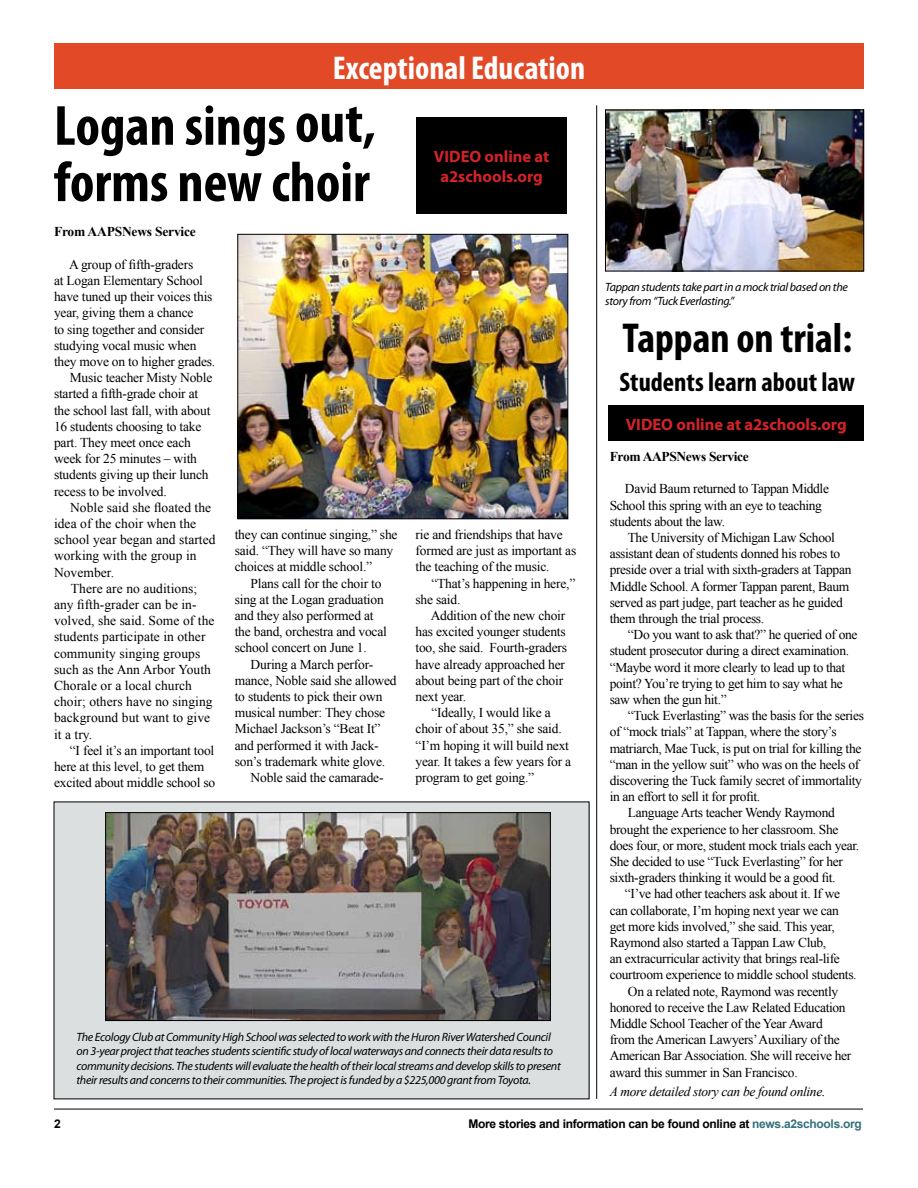
<style>
.page{position:relative;width:918px;height:1188px;background:#fff}
.page>*{position:absolute;margin:0;border:0;box-sizing:border-box;transform-origin:0 0}
.t1{font:700 condensed 57px/56.4px "Myriad Pro";color:#000}
.t2{font:700 condensed 42px "Myriad Pro";color:#000}
.t3{font:700 condensed 33px "Myriad Pro";color:#fff}
.t4{font:700 condensed 27px "Myriad Pro";color:#000}
.t5{font:700 16.5px/19.8px "Myriad Pro";color:#d2232a;text-align:center}
.t6{font:13.5px/16.2px "Times New Roman";letter-spacing:-.015em;color:#000}
.t7{font:13.5px "Times New Roman";letter-spacing:.005em;color:#000}
.t8{font:700 13.5px "Times New Roman";letter-spacing:-.025em;color:#000}
.t9{font:italic 13.5px "Times New Roman";letter-spacing:-.025em;color:#000}
.t10{font:italic 12px/14.4px "Myriad Pro";letter-spacing:-.025em;color:#000}
.t11{font:700 12px "Arial";letter-spacing:-.025em;color:#000}
.s1{color:#357379}
</style>
<div class="page">
<div style="left:54px;top:802px;width:535px;height:297px;background:#dbdfe0"></div>
<div style="left:54px;top:44px;width:810px;height:45px;background:#e14927"></div>
<hr style="left:54px;top:1109px;width:809px;height:1px;background:#000">
<hr style="left:596px;top:105px;width:1px;height:994px;background:#000">
<img style="left:607px;top:112px;width:255px;height:157px">
<div style="left:605px;top:110px;width:259px;height:161px;border:1px solid #000"></div>
<img style="left:107px;top:814px;width:442px;height:205px">
<div style="left:105px;top:812px;width:446px;height:209px;border:1px solid #000"></div>
<div style="left:416px;top:118px;width:151px;height:96px;background:#000"></div>
<div style="left:609px;top:406px;width:255px;height:35px;background:#000"></div>
<img style="left:239px;top:236px;width:327px;height:281px">
<div style="left:237px;top:234px;width:331px;height:285px;border:1px solid #000"></div>
<h3 class="t3" style="left:333px;top:47px;width:254px">Exceptional Education</h3>
<h1 class="t1" style="left:54px;top:96px;width:323px">Logan sings out, forms new choir</h1>
<p class="t8" style="left:54px;top:223px;width:143px">From AAPSNews Service</p>
<p class="t6" style="left:69px;top:256px;width:126px">A group of fifth-graders</p>
<p class="t6" style="left:54px;top:272px;width:151px">at Logan Elementary School</p>
<p class="t6" style="left:54px;top:288px;width:160px">have tuned up their voices this</p>
<p class="t6" style="left:54px;top:305px;width:141px">year, giving them a chance</p>
<p class="t6" style="left:54px;top:321px;width:152px">to sing together and consider</p>
<p class="t6" style="left:54px;top:337px;width:144px">studying vocal music when</p>
<p class="t6" style="left:54px;top:353px;width:163px">they move on to higher grades.</p>
<p class="t6" style="left:70px;top:369px;width:144px">Music teacher Misty Noble</p>
<p class="t6" style="left:54px;top:386px;width:146px">started a fifth-grade choir at</p>
<p class="t6" style="left:54px;top:402px;width:158px">the school last fall, with about</p>
<p class="t6" style="left:54px;top:418px;width:149px">16 students choosing to take</p>
<p class="t6" style="left:54px;top:434px;width:138px">part. They meet once each</p>
<p class="t6" style="left:54px;top:450px;width:145px">week for 25 minutes – with</p>
<p class="t6" style="left:54px;top:467px;width:156px">students giving up their lunch</p>
<p class="t6" style="left:54px;top:483px;width:114px">recess to be involved.</p>
<p class="t7" style="left:70px;top:498px;width:143px">Noble said she floated the</p>
<p class="t7" style="left:54px;top:514px;width:144px">idea of the choir when the</p>
<p class="t7" style="left:54px;top:531px;width:163px">school year began and started</p>
<p class="t7" style="left:54px;top:547px;width:144px">working with the group in</p>
<p class="t7" style="left:54px;top:563px;width:62px">November.</p>
<p class="t7" style="left:71px;top:579px;width:128px">There are no auditions;</p>
<p class="t7" style="left:54px;top:595px;width:144px">any fifth-grader can be in-</p>
<p class="t7" style="left:54px;top:612px;width:162px">volved, she said. Some of the</p>
<p class="t7" style="left:54px;top:628px;width:153px">students participate in other</p>
<p class="t7" style="left:54px;top:644px;width:148px">community singing groups</p>
<p class="t7" style="left:54px;top:660px;width:159px">such as the Ann Arbor Youth</p>
<p class="t7" style="left:54px;top:676px;width:140px">Chorale or a local church</p>
<p class="t7" style="left:54px;top:693px;width:160px">choir; others have no singing</p>
<p class="t7" style="left:54px;top:709px;width:158px">background but want to give</p>
<p class="t6" style="left:54px;top:726px;width:40px">it a try.</p>
<p class="t6" style="left:70px;top:742px;width:146px">“I feel it’s an important tool</p>
<p class="t6" style="left:54px;top:758px;width:152px">here at this level, to get them</p>
<p class="t6" style="left:54px;top:774px;width:163px">excited about middle school so</p>
<p class="t6" style="left:235px;top:526px;width:164px">they can continue singing,” she said. “They will have so many choices at middle school.”</p>
<p class="t6" style="left:235px;top:575px;width:154px;text-indent:16px">Plans call for the choir to sing at the Logan graduation and they also performed at the band, orchestra and vocal school concert on June 1.</p>
<p class="t6" style="left:251px;top:656px;width:124px">During a March perfor-</p>
<p class="t6" style="left:235px;top:672px;width:163px">mance, Noble said she allowed</p>
<p class="t6" style="left:235px;top:688px;width:149px">to students to pick their own</p>
<p class="t6" style="left:235px;top:704px;width:152px">musical number: They chose</p>
<p class="t6" style="left:235px;top:721px;width:147px">Michael Jackson’s “Beat It”</p>
<p class="t6" style="left:235px;top:737px;width:145px">and performed it with Jack-</p>
<p class="t6" style="left:235px;top:753px;width:152px">son’s trademark white glove.</p>
<p class="t6" style="left:251px;top:769px;width:134px">Noble said the camarade-</p>
<p class="t5" style="left:434px;top:146px;width:117px">VIDEO online at a2schools.org</p>
<p class="t6" style="left:416px;top:526px;width:162px">rie and friendships that have formed are just as important as the teaching of the music.</p>
<p class="t6" style="left:416px;top:575px;width:161px;text-indent:16px">“That’s happening in here,” she said.</p>
<p class="t6" style="left:416px;top:607px;width:153px;text-indent:15px">Addition of the new choir has excited younger students too, she said. Fourth-graders have already approached her about being part of the choir next year.</p>
<p class="t6" style="left:416px;top:704px;width:157px;text-indent:16px">“Ideally, I would like a choir of about 35,” she said. “I’m hoping it will build next year. It takes a few years for a program to get going.”</p>
<p class="t10" style="left:76px;top:1029px;width:486px">The Ecology Club at Community High School was selected to work with the Huron River Watershed Council on 3-year project that teaches students scientific study of local waterways and connects their data results to community decisions. The students will evaluate the health of their local streams and develop skills to present their results and concerns to their communities. The project is funded by a $225,000 grant from Toyota.</p>
<p class="t10" style="left:605px;top:279px;width:244px">Tappan students take part in a mock trial based on the story from “Tuck Everlasting.”</p>
<h2 class="t2" style="left:623px;top:312px;width:231px">Tappan on trial:</h2>
<h3 class="t4" style="left:619px;top:365px;width:237px">Students learn about law</h3>
<p class="t5" style="left:626px;top:414px;width:222px">VIDEO online at a2schools.org</p>
<p class="t8" style="left:610px;top:447px;width:141px">From AAPSNews Service</p>
<p class="t6" style="left:610px;top:481px;width:221px;text-indent:15px">David Baum returned to Tappan Middle<br>School this spring with an eye to teaching students about the law.</p>
<p class="t6" style="left:610px;top:529px;width:243px;text-indent:18px">The University of Michigan Law School assistant dean of students donned his robes to preside over a trial with sixth-graders at Tappan Middle School. A former Tappan parent, Baum served as part judge, part teacher as he guided them through the trial process.</p>
<p class="t6" style="left:610px;top:626px;width:249px;text-indent:18px">“Do you want to ask that?” he queried of one student prosecutor during a direct examination. “Maybe word it more clearly to lead up to that point? You’re trying to get him to say what he saw when the gun hit.”</p>
<p class="t6" style="left:628px;top:707px;width:238px">“Tuck Everlasting” was the basis for the series</p>
<p class="t6" style="left:610px;top:724px;width:228px">of “mock trials” at Tappan, where the story’s</p>
<p class="t6" style="left:610px;top:740px;width:253px">matriarch, Mae Tuck, is put on trial for killing the</p>
<p class="t6" style="left:610px;top:756px;width:251px">“man in the yellow suit” who was on the heels of</p>
<p class="t6" style="left:610px;top:772px;width:254px">discovering the Tuck family secret of immortality</p>
<p class="t6" style="left:610px;top:788px;width:152px">in an effort to sell it for profit.</p>
<p class="t6" style="left:628px;top:805px;width:208px">Language Arts teacher Wendy Raymond</p>
<p class="t6" style="left:610px;top:821px;width:230px">brought the experience to her classroom. She</p>
<p class="t6" style="left:610px;top:837px;width:251px">does four, or more, student mock trials each year.</p>
<p class="t6" style="left:610px;top:853px;width:235px">She decided to use “Tuck Everlasting” for her</p>
<p class="t6" style="left:610px;top:869px;width:227px">sixth-graders thinking it would be a good fit.</p>
<p class="t6" style="left:625px;top:886px;width:217px">“I’ve had other teachers ask about it. If we</p>
<p class="t6" style="left:610px;top:902px;width:231px">can collaborate, I’m hoping next year we can</p>
<p class="t6" style="left:610px;top:918px;width:227px">get more kids involved,” she said. This year,</p>
<p class="t6" style="left:610px;top:934px;width:218px">Raymond also started a Tappan Law Club,</p>
<p class="t6" style="left:610px;top:950px;width:232px">an extracurricular activity that brings real-life</p>
<p class="t6" style="left:610px;top:967px;width:248px">courtroom experience to middle school students.</p>
<p class="t6" style="left:628px;top:983px;width:212px">On a related note, Raymond was recently</p>
<p class="t6" style="left:610px;top:999px;width:237px">honored to receive the Law Related Education</p>
<p class="t6" style="left:610px;top:1015px;width:215px">Middle School Teacher of the Year Award</p>
<p class="t6" style="left:610px;top:1031px;width:232px">from the American Lawyers’ Auxiliary of the</p>
<p class="t6" style="left:610px;top:1048px;width:243px">American Bar Association. She will receive her</p>
<p class="t6" style="left:610px;top:1064px;width:190px">award this summer in San Francisco.</p>
<p class="t9" style="left:610px;top:1082px;width:217px">A more detailed story can be found online.</p>
<p class="t11" style="left:54px;top:1116px;width:8px">2</p>
<p class="t11" style="left:468px;top:1116px;width:395px">More stories and information can be found online at <span class="s1">news.a2schools.org</span></p>
</div>
